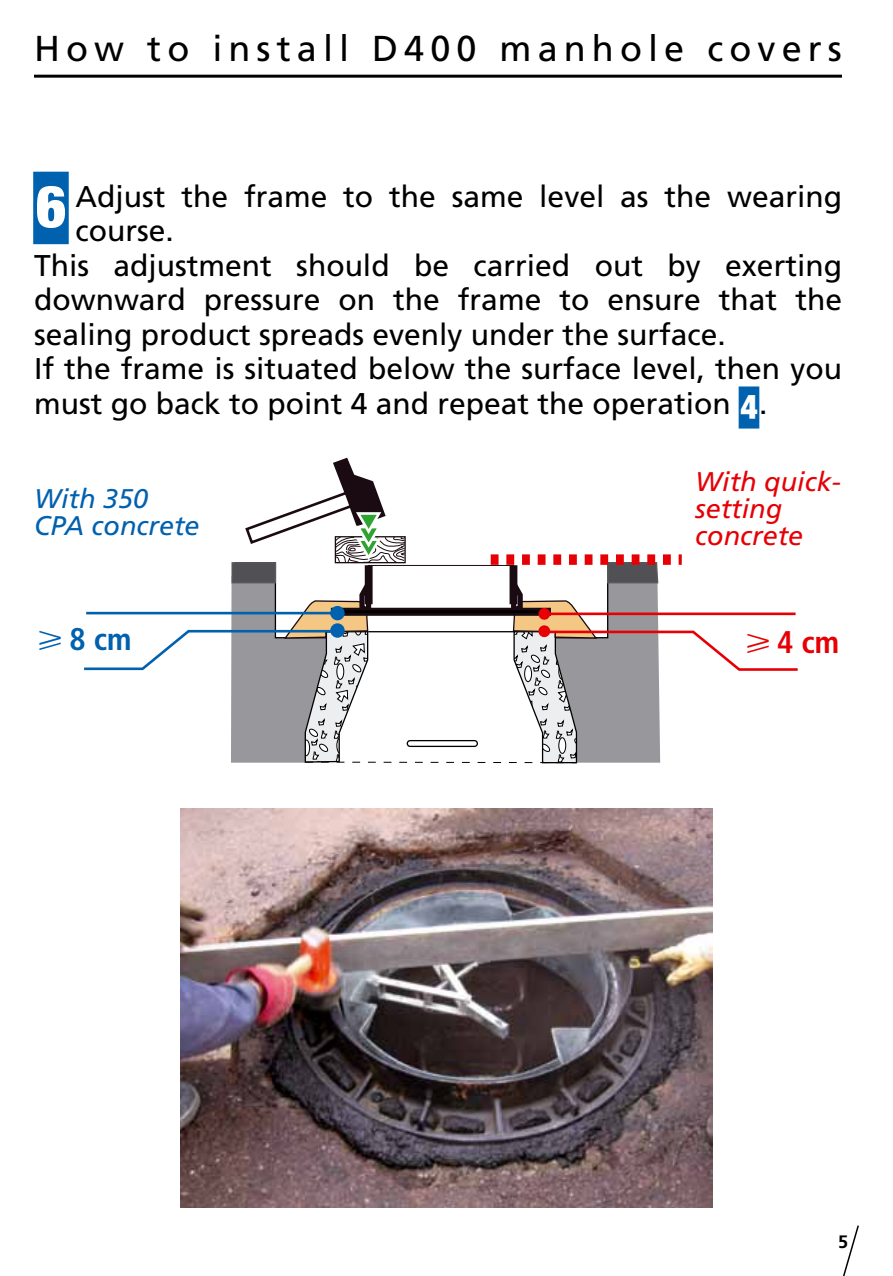
<style>
.page{position:relative;width:893px;height:1276px;background:#fff}
.page>*{position:absolute;margin:0;border:0;box-sizing:border-box;transform-origin:0 0}
.t1{font:72.6px "Cor";color:#0061af}
.t2{font:36px "Frutiger LT Std";letter-spacing:.17em;color:#000}
.t3{font:700 condensed 31.2px "Frutiger LT Std";color:#0061af}
.t4{font:700 condensed 31.2px "Frutiger LT Std";color:#e60005}
.t5{font:30px "Frutiger LT Std";color:#000}
.t6{font:italic 27px/27px "Frutiger LT Std";color:#e60005}
.t7{font:italic 27px/27px "Frutiger LT Std";color:#0061af}
.t8{font:700 18px "Frutiger LT Std";color:#000}
.s1{font-family:"Cor";font-size:42px;color:#0061af}
.s2{font-family:"Cor";font-weight:400;font-stretch:normal}
</style>
<div class="page">
<svg style="left:843px;top:1225px;width:16px;height:51px"></svg>
<hr style="left:34px;top:75px;width:808px;height:3px;background:#000">
<img style="left:180px;top:808px;width:533px;height:400px">
<svg style="left:84px;top:457px;width:714px;height:307px"></svg>
<p class="t2" style="left:34px;top:27px;width:809px">How to install D400 manhole covers</p>
<h1 class="t1" style="left:34px;top:159px;width:36px">6</h1>
<p class="t5" style="left:76px;top:179px;width:768px">Adjust the frame to the same level as the wearing</p>
<p class="t5" style="left:76px;top:213px;width:100px">course.</p>
<p class="t5" style="left:34px;top:248px;width:809px">This adjustment should be carried out by exerting</p>
<p class="t5" style="left:34px;top:282px;width:809px">downward pressure on the frame to ensure that the</p>
<p class="t5" style="left:34px;top:317px;width:693px">sealing product spreads evenly under the surface.</p>
<p class="t5" style="left:34px;top:351px;width:809px">If the frame is situated below the surface level, then you</p>
<p class="t5" style="left:34px;top:386px;width:735px">must go back to point 4 and repeat the operation <span class="s1">4</span>.</p>
<p class="t7" style="left:34px;top:485px;width:167px">With 350<br>CPA concrete</p>
<p class="t6" style="left:695px;top:468px;width:147px">With quick&shy;setting concrete</p>
<p class="t3" style="left:37px;top:620px;width:96px"><span class="s2">{</span>8 cm</p>
<p class="t4" style="left:745px;top:623px;width:96px"><span class="s2">{</span>4 cm</p>
<p class="t8" style="left:838px;top:1230px;width:12px">5</p>
</div>
